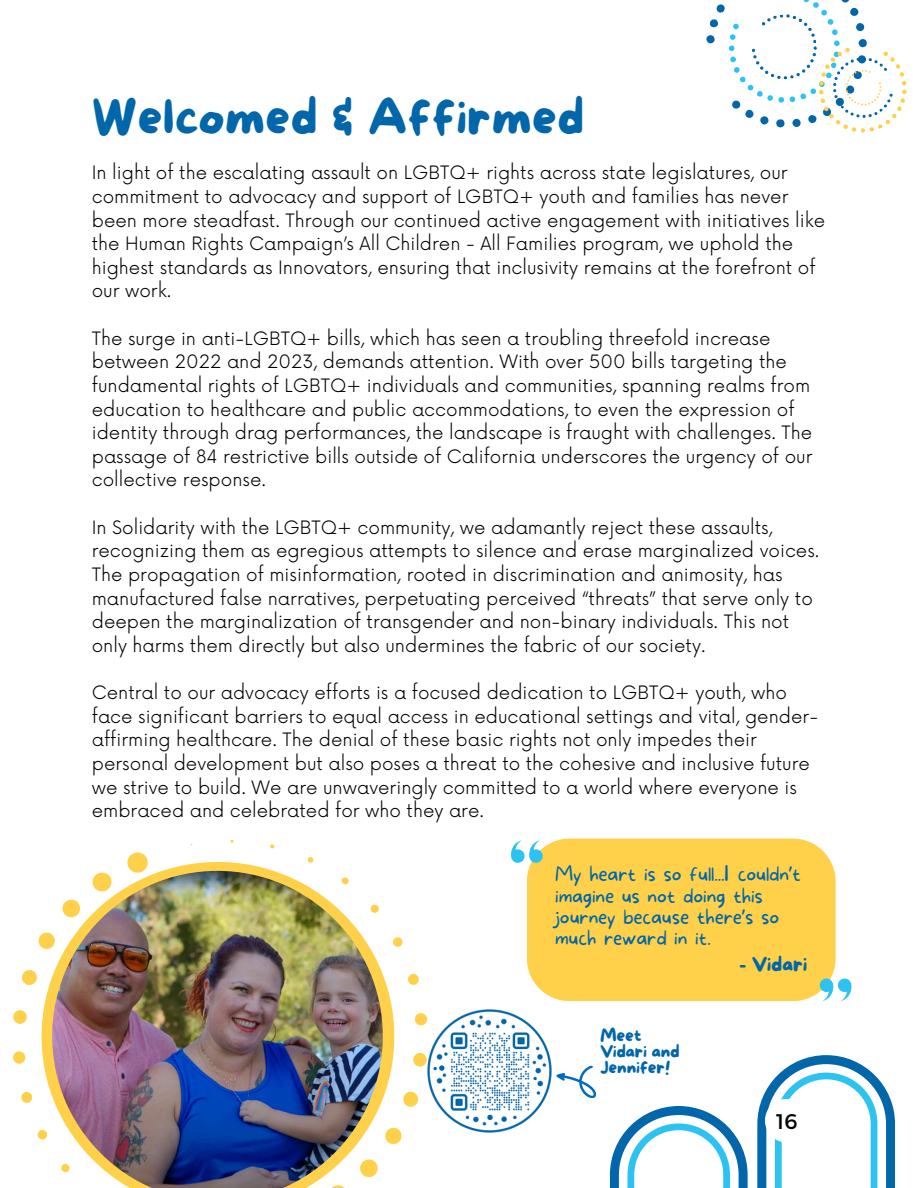
<style>
.page{position:relative;width:918px;height:1188px;background:#fff}
.page>*{position:absolute;margin:0;border:0;box-sizing:border-box;transform-origin:0 0}
.t1{font:49.35px "More Sugar";color:#0166aa}
.t2{font:21.15px "Montserrat";color:#000}
.t3{font:100 20.25px/21.3px "More Sugar";letter-spacing:-.01em;color:#0166aa}
.t4{font:20.25px "More Sugar";letter-spacing:-.01em;color:#0166aa}
.t5{font:300 18px/23.7px "Now";color:#000}
.t6{font:17.25px/15.8px "More Sugar";letter-spacing:-.015em;color:#0166aa}
.s1{font-family:"Noto Sans";font-weight:400}
</style>
<div class="page">
<svg style="left:757px;top:1055px;width:138px;height:133px"></svg>
<svg style="left:394px;top:1128px;width:8px;height:16px"></svg>
<svg style="left:403px;top:1091px;width:16px;height:16px"></svg>
<svg style="left:413px;top:1053px;width:15px;height:17px"></svg>
<svg style="left:414px;top:1013px;width:13px;height:13px"></svg>
<svg style="left:408px;top:974px;width:11px;height:11px"></svg>
<svg style="left:394px;top:937px;width:9px;height:10px"></svg>
<svg style="left:307px;top:857px;width:7px;height:5px"></svg>
<svg style="left:270px;top:844px;width:5px;height:5px"></svg>
<svg style="left:230px;top:839px;width:4px;height:4px"></svg>
<svg style="left:127px;top:852px;width:21px;height:10px"></svg>
<svg style="left:38px;top:934px;width:4px;height:14px"></svg>
<svg style="left:22px;top:970px;width:15px;height:15px"></svg>
<svg style="left:13px;top:1010px;width:14px;height:14px"></svg>
<svg style="left:13px;top:1051px;width:13px;height:13px"></svg>
<svg style="left:21px;top:1091px;width:12px;height:12px"></svg>
<svg style="left:37px;top:1130px;width:5px;height:10px"></svg>
<svg style="left:42px;top:862px;width:352px;height:283px"></svg>
<div style="left:527px;top:839px;width:309px;height:162px;background:#ffd049"></div>
<svg style="left:511px;top:840px;width:32px;height:23px"></svg>
<svg style="left:820px;top:979px;width:31px;height:22px"></svg>
<div style="left:765px;top:1099px;width:44px;height:44px;background:#fff;border-radius:50%"></div>
<img style="left:428px;top:1009px;width:124px;height:124px">
<svg style="left:556px;top:1065px;width:40px;height:33px"></svg>
<img style="left:52px;top:871px;width:331px;height:317px">
<svg style="left:706px;top:0;width:201px;height:133px"></svg>
<svg style="left:610px;top:1106px;width:137px;height:82px"></svg>
<p class="t1" style="left:92px;top:90px;width:494px">Welcomed &amp; Affirmed</p>
<p class="t5" style="left:92px;top:162px;width:735px">In light of the escalating assault on LGBTQ+ rights across state legislatures, our commitment to advocacy and support of LGBTQ+ youth and families has never been more steadfast. Through our continued active engagement with initiatives like the Human Rights Campaign’s All Children - All Families program, we uphold the highest standards as Innovators, ensuring that inclusivity remains at the forefront of our work.</p>
<p class="t5" style="left:92px;top:327px;width:722px">The surge in anti-LGBTQ+ bills, which has seen a troubling threefold increase between 2022 and 2023, demands attention. With over 500 bills targeting the fundamental rights of LGBTQ+ individuals and communities, spanning realms from education to healthcare and public accommodations, to even the expression of identity through drag performances, the landscape is fraught with challenges. The passage of 84 restrictive bills outside of California underscores the urgency of our collective response.</p>
<p class="t5" style="left:92px;top:516px;width:729px">In Solidarity with the LGBTQ+ community, we adamantly reject these assaults, recognizing them as egregious attempts to silence and erase marginalized voices.<br>The propagation of misinformation, rooted in discrimination and animosity, has manufactured false narratives, perpetuating perceived “threats” that serve only to deepen the marginalization of transgender and non-binary individuals. This not only harms them directly but also undermines the fabric of our society.</p>
<p class="t5" style="left:92px;top:682px;width:728px">Central to our advocacy efforts is a focused dedication to LGBTQ+ youth, who face significant barriers to equal access in educational settings and vital, gender&shy;affirming healthcare. The denial of these basic rights not only impedes their personal development but also poses a threat to the cohesive and inclusive future we strive to build. We are unwaveringly committed to a world where everyone is embraced and celebrated for who they are.</p>
<p class="t3" style="left:555px;top:864px;width:248px">My heart is so full...I couldn<span class="s1">’</span>t imagine us not doing this journey because there<span class="s1">’</span>s so much reward in it.</p>
<h1 class="t4" style="left:739px;top:953px;width:70px">- Vidari</h1>
<p class="t6" style="left:600px;top:1029px;width:81px">Meet<br>Vidari and<br>Jennifer!</p>
<p class="t2" style="left:776px;top:1108px;width:23px">16</p>
</div>
